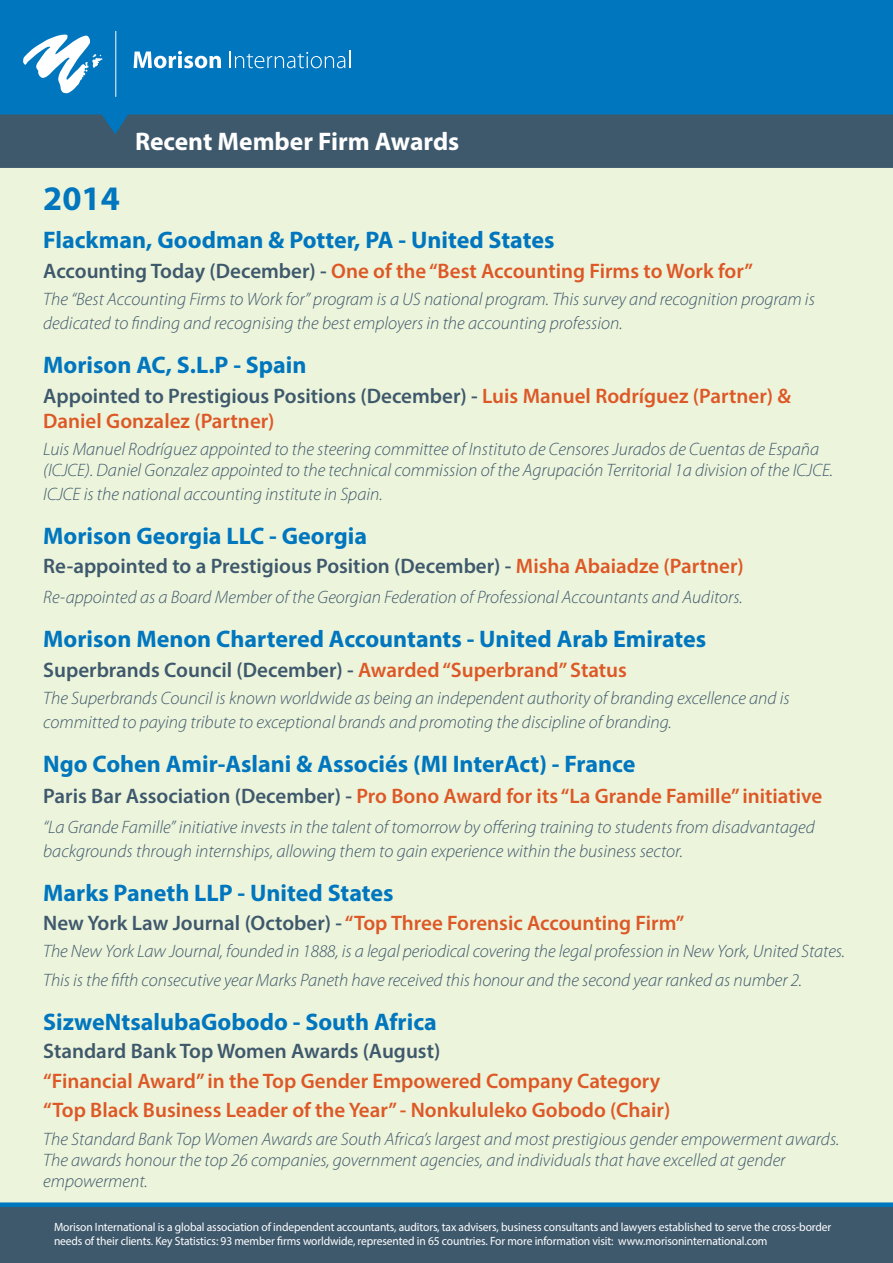
<style>
.page{position:relative;width:893px;height:1263px;background:#fff}
.page>*{position:absolute;margin:0;border:0;box-sizing:border-box;transform-origin:0 0}
.t1{font:700 34.5px "Myriad Pro";color:#0076be}
.t2{font:700 25.5px "Myriad Pro";color:#fff}
.t3{font:700 24px "Myriad Pro";color:#0076be}
.t4{font:600 21px/25.2px "Myriad Pro";color:#dd5826}
.t5{font:600 21px "Myriad Pro";color:#3e586c}
.t6{font:italic 300 18px/24px "Myriad Pro";color:#3e586c}
.t7{font:12px/14.4px "Myriad Pro";letter-spacing:-.01em;color:#fff;scale:.96 1}
.s1{color:#3e586c}
.s2{color:#dd5826}
</style>
<div class="page">
<div style="left:0;top:112px;width:893px;height:56px;background:#3e586c"></div>
<svg style="left:0;top:0;width:893px;height:134px;fill:#0076be"></svg>
<hr style="left:115px;top:31px;width:1px;height:66px;background:#fff">
<svg style="left:134px;top:51px;width:87px;height:17px"></svg>
<svg style="left:229px;top:51px;width:121px;height:17px;background:#2e8fc9"></svg>
<svg style="left:23px;top:34px;width:79px;height:59px"></svg>
<div style="left:0;top:1202px;width:893px;height:33px;background:#0076be"></div>
<div style="left:0;top:1207px;width:893px;height:56px;background:#3e586c"></div>
<div style="left:0;top:168px;width:893px;height:1034px;background:#ecf4db"></div>
<h2 class="t2" style="left:135px;top:125px;width:326px">Recent Member Firm Awards</h2>
<h1 class="t1" style="left:43px;top:176px;width:78px">2014</h1>
<h3 class="t3" style="left:43px;top:225px;width:513px">Flackman, Goodman &amp; Potter, PA - United States</h3>
<p class="t4" style="left:43px;top:258px;width:711px"><span class="s1">Accounting Today (December) -</span> One of the “Best Accounting Firms to Work for”</p>
<p class="t6" style="left:43px;top:287px;width:773px">The “Best Accounting Firms to Work for” program is a US national program. This survey and recognition program is dedicated to finding and recognising the best employers in the accounting profession.</p>
<h3 class="t3" style="left:43px;top:349px;width:265px">Morison AC, S.L.P - Spain</h3>
<p class="t4" style="left:43px;top:382px;width:749px"><span class="s1">Appointed to Prestigious Positions (December) -</span> Luis Manuel Rodríguez (Partner) &amp;<br>Daniel Gonzalez (Partner)</p>
<p class="t6" style="left:43px;top:439px;width:791px;line-height:21px">Luis Manuel Rodríguez appointed to the steering committee of Instituto de Censores Jurados de Cuentas de España (ICJCE). Daniel Gonzalez appointed to the technical commission of the Agrupación Territorial 1a division of the ICJCE.</p>
<p class="t6" style="left:43px;top:482px;width:341px">ICJCE is the national accounting institute in Spain.</p>
<h3 class="t3" style="left:43px;top:520px;width:325px">Morison Georgia LLC - Georgia</h3>
<p class="t5" style="left:43px;top:553px;width:702px">Re-appointed to a Prestigious Position (December) - <span class="s2">Misha Abaiadze (Partner)</span></p>
<p class="t6" style="left:43px;top:586px;width:701px">Re-appointed as a Board Member of the Georgian Federation of Professional Accountants and Auditors.</p>
<h3 class="t3" style="left:43px;top:623px;width:664px">Morison Menon Chartered Accountants - United Arab Emirates</h3>
<p class="t5" style="left:43px;top:656px;width:585px">Superbrands Council (December) - <span class="s2">Awarded “Superbrand” Status</span></p>
<p class="t6" style="left:43px;top:686px;width:748px">The Superbrands Council is known worldwide as being an independent authority of branding excellence and is committed to paying tribute to exceptional brands and promoting the discipline of branding.</p>
<h3 class="t3" style="left:43px;top:748px;width:594px">Ngo Cohen Amir-Aslani &amp; Associés (MI InterAct) - France</h3>
<p class="t4" style="left:43px;top:782px;width:781px"><span class="s1">Paris Bar Association (December) -</span> Pro Bono Award for its “La Grande Famille” initiative</p>
<p class="t6" style="left:43px;top:815px;width:773px">“La Grande Famille” initiative invests in the talent of tomorrow by offering training to students from disadvantaged backgrounds through internships, allowing them to gain experience within the business sector.</p>
<h3 class="t3" style="left:43px;top:877px;width:352px">Marks Paneth LLP - United States</h3>
<p class="t4" style="left:43px;top:910px;width:643px"><span class="s1">New York Law Journal (October) -</span> “Top Three Forensic Accounting Firm”</p>
<p class="t6" style="left:43px;top:937px;width:803px;line-height:28.8px">The New York Law Journal, founded in 1888, is a legal periodical covering the legal profession in New York, United States.<br>This is the fifth consecutive year Marks Paneth have received this honour and the second year ranked as number 2.</p>
<h3 class="t3" style="left:43px;top:1006px;width:395px">SizweNtsalubaGobodo - South Africa</h3>
<p class="t5" style="left:43px;top:1038px;width:399px">Standard Bank Top Women Awards (August)</p>
<p class="t4" style="left:43px;top:1065px;width:629px;line-height:29.7px">“Financial Award” in the Top Gender Empowered Company Category “Top Black Business Leader of the Year” - Nonkululeko Gobodo (Chair)</p>
<p class="t6" style="left:43px;top:1128px;width:797px;line-height:21px">The Standard Bank Top Women Awards are South Africa’s largest and most prestigious gender empowerment awards.<br>The awards honour the top 26 companies, government agencies, and individuals that have excelled at gender empowerment.</p>
<p class="t7" style="left:54px;top:1219px;width:811px">Morison International is a global association of independent accountants, auditors, tax advisers, business consultants and lawyers established to serve the cross-border needs of their clients. Key Statistics: 93 member firms worldwide, represented in 65 countries. For more information visit: www.morisoninternational.com</p>
</div>
